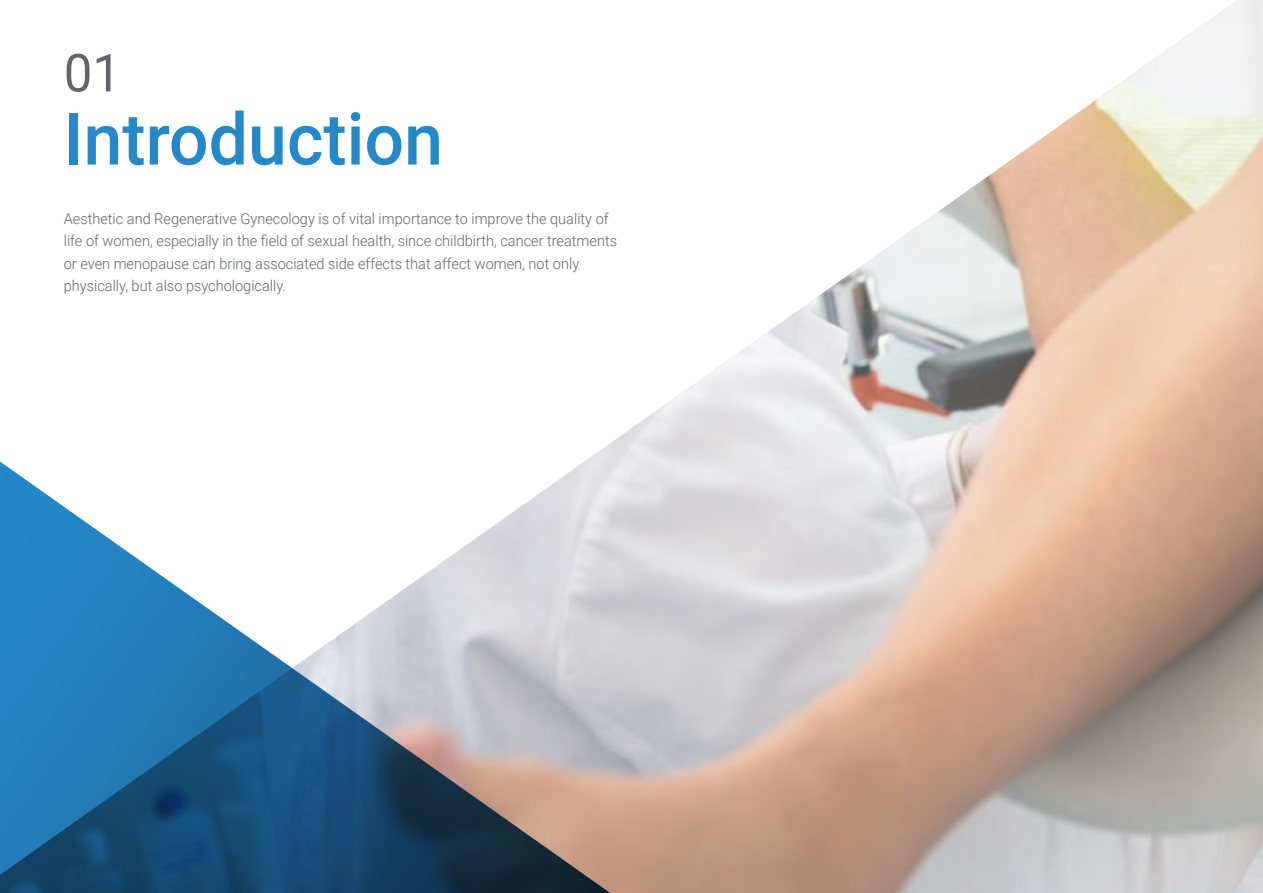
<style>
.page{position:relative;width:1263px;height:893px;background:#fff}
.page>*{position:absolute;margin:0;border:0;box-sizing:border-box;transform-origin:0 0}
.t1{font:500 72px "Roboto";color:#2488c9}
.t2{font:52.5px "Roboto";color:#61646a}
.t3{font:300 15px/22.5px "Roboto";color:#61646a}
</style>
<div class="page">
<img style="left:607px;top:0;width:656px;height:893px">
<svg style="left:0;top:446px;width:640px;height:447px"></svg>
<h2 class="t2" style="left:64px;top:36px;width:59px">01</h2>
<h1 class="t1" style="left:64px;top:89px;width:381px">Introduction</h1>
<p class="t3" style="left:64px;top:207px;width:555px">Aesthetic and Regenerative Gynecology is of vital importance to improve the quality of life of women, especially in the field of sexual health, since childbirth, cancer treatments or even menopause can bring associated side effects that affect women, not only physically, but also psychologically.</p>
</div>
